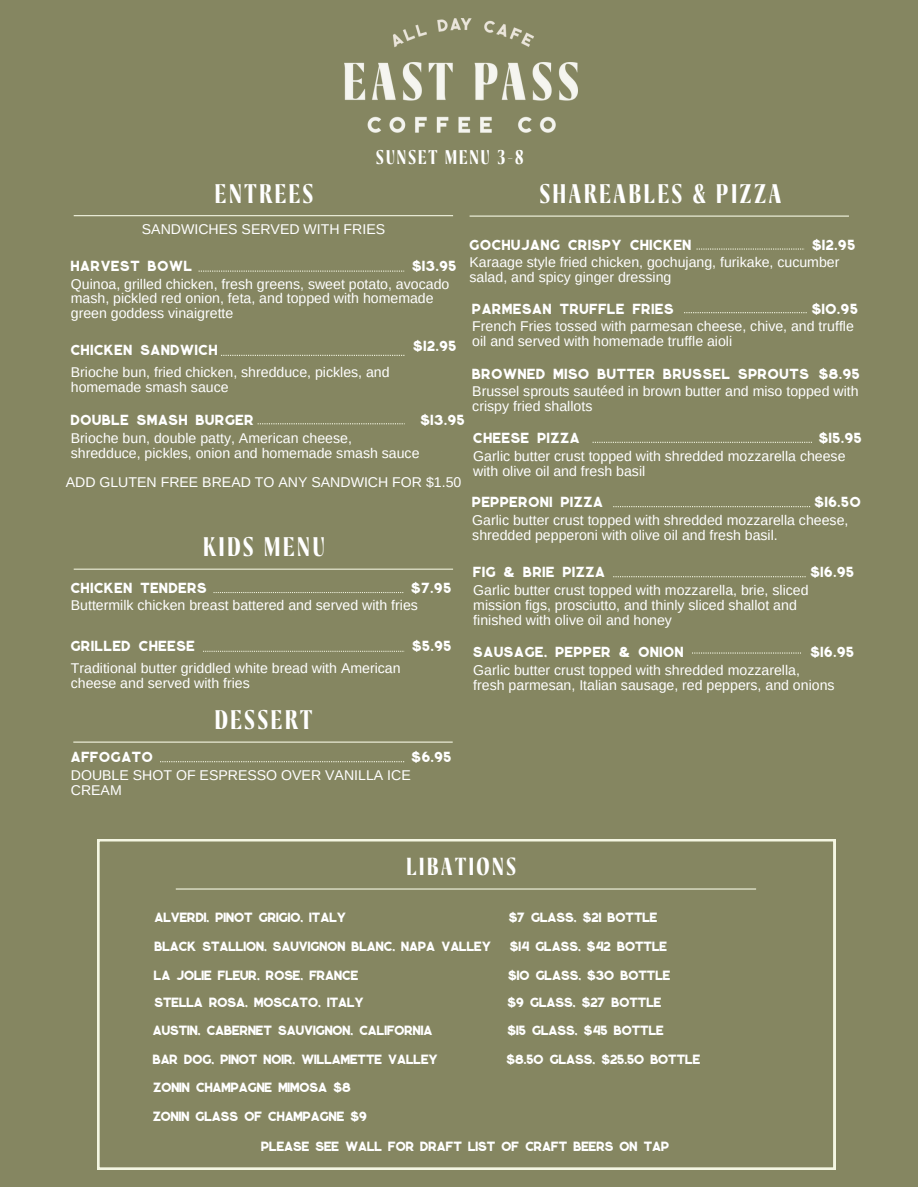
<style>
.page{position:relative;width:918px;height:1188px;background:#fff}
.page>*{position:absolute;margin:0;border:0;box-sizing:border-box;transform-origin:0 0}
.t1{font:600 26.85px "Kiester";letter-spacing:.105em;color:#fff}
.t2{font:600 24.6px "Kiester";letter-spacing:.105em;color:#fff}
.t3{font:600 19.8px "Kiester";letter-spacing:.105em;color:#fff}
.t4{font:16.95px "Momoco";letter-spacing:.045em;color:#fff}
.t5{font:15.6px "Momoco";color:#fff}
.t6{font:14.1px/14.9px "Arimo";color:#fff}
</style>
<div class="page">
<div style="left:0;top:0;width:918px;height:1186px;background:#858661"></div>
<hr style="left:74px;top:215px;width:379px;height:1px;background:#f4f6e2">
<hr style="left:470px;top:216px;width:379px;height:1px;background:#f4f6e2">
<svg style="left:97px;top:839px;width:738px;height:331px"></svg>
<hr style="left:176px;top:888px;width:580px;height:2px;background:#f4f6e2">
<svg style="left:613px;top:576px;width:193px;height:1px"></svg>
<svg style="left:697px;top:248px;width:107px;height:2px"></svg>
<svg style="left:593px;top:442px;width:219px;height:1px"></svg>
<svg style="left:221px;top:355px;width:183px;height:1px"></svg>
<svg style="left:258px;top:423px;width:147px;height:1px"></svg>
<svg style="left:199px;top:271px;width:205px;height:1px"></svg>
<hr style="left:73px;top:742px;width:380px;height:1px;background:#f4f6e2">
<svg style="left:160px;top:761px;width:244px;height:1px"></svg>
<img style="left:344px;top:18px;width:233px;height:115px">
<svg style="left:613px;top:506px;width:197px;height:1px"></svg>
<svg style="left:692px;top:652px;width:109px;height:2px"></svg>
<hr style="left:74px;top:569px;width:379px;height:1px;background:#f4f6e2">
<svg style="left:203px;top:651px;width:202px;height:1px"></svg>
<svg style="left:214px;top:592px;width:189px;height:1px"></svg>
<svg style="left:684px;top:312px;width:123px;height:1px"></svg>
<h6 class="t3" style="left:376px;top:148px;width:149px">SUNSET MENU 3-8</h6>
<h3 class="t1" style="left:215px;top:181px;width:100px">ENTREES</h3>
<h1 class="t1" style="left:540px;top:181px;width:243px">SHAREABLES &amp; PIZZA</h1>
<p class="t6" style="left:142px;top:222px;width:245px">SANDWICHES SERVED WITH FRIES</p>
<p class="t4" style="left:71px;top:259px;width:123px">HARVEST BOWL</p>
<p class="t4" style="left:412px;top:259px;width:46px">$13.95</p>
<h6 class="t6" style="left:71px;top:276px;width:380px">Quinoa, grilled chicken, fresh greens, sweet potato, avocado mash, pickled red onion, feta, and topped with homemade green goddess vinaigrette</h6>
<h1 class="t4" style="left:71px;top:343px;width:148px">CHICKEN SANDWICH</h1>
<h6 class="t4" style="left:413px;top:338px;width:45px">$12.95</h6>
<p class="t4" style="left:470px;top:237px;width:223px">GOCHUJANG CRISPY CHICKEN</p>
<h6 class="t4" style="left:812px;top:237px;width:45px">$12.95</h6>
<h6 class="t6" style="left:470px;top:255px;width:371px">Karaage style fried chicken, gochujang, furikake, cucumber salad, and spicy ginger dressing</h6>
<p class="t4" style="left:472px;top:301px;width:203px">PARMESAN TRUFFLE FRIES</p>
<h6 class="t4" style="left:812px;top:301px;width:48px">$10.95</h6>
<p class="t6" style="left:472px;top:319px;width:383px">French Fries tossed with parmesan cheese, chive, and truffle oil and served with homemade truffle aioli</p>
<h6 class="t6" style="left:71px;top:365px;width:320px">Brioche bun, fried chicken, shredduce, pickles, and homemade smash sauce</h6>
<p class="t4" style="left:71px;top:412px;width:184px">DOUBLE SMASH BURGER</p>
<p class="t4" style="left:420px;top:412px;width:46px">$13.95</p>
<h6 class="t6" style="left:71px;top:431px;width:350px">Brioche bun, double patty, American cheese, shredduce, pickles, onion and homemade smash sauce</h6>
<h6 class="t6" style="left:66px;top:475px;width:397px">ADD GLUTEN FREE BREAD TO ANY SANDWICH FOR $1.50</h6>
<p class="t1" style="left:204px;top:535px;width:123px">KIDS MENU</p>
<h4 class="t4" style="left:71px;top:580px;width:137px">CHICKEN TENDERS</h4>
<p class="t4" style="left:411px;top:580px;width:41px">$7.95</p>
<h1 class="t6" style="left:71px;top:598px;width:349px">Buttermilk chicken breast battered and served with fries</h1>
<p class="t4" style="left:71px;top:639px;width:125px">GRILLED CHEESE</p>
<h4 class="t4" style="left:412px;top:639px;width:41px">$5.95</h4>
<p class="t6" style="left:71px;top:661px;width:331px">Traditional butter griddled white bread with American cheese and served with fries</p>
<h6 class="t1" style="left:215px;top:707px;width:99px">DESSERT</h6>
<p class="t4" style="left:472px;top:366px;width:338px">BROWNED MISO BUTTER BRUSSEL SPROUTS</p>
<h6 class="t4" style="left:819px;top:366px;width:42px">$8.95</h6>
<h6 class="t6" style="left:472px;top:384px;width:388px">Brussel sprouts sautéed in brown butter and miso topped with crispy fried shallots</h6>
<h6 class="t4" style="left:473px;top:430px;width:108px">CHEESE PIZZA</h6>
<p class="t4" style="left:819px;top:430px;width:44px">$15.95</p>
<h6 class="t6" style="left:473px;top:449px;width:374px">Garlic butter crust topped with shredded mozzarella cheese with olive oil and fresh basil</h6>
<h6 class="t4" style="left:472px;top:494px;width:132px">PEPPERONI PIZZA</h6>
<h6 class="t4" style="left:815px;top:494px;width:48px">$16.50</h6>
<p class="t6" style="left:472px;top:513px;width:378px">Garlic butter crust topped with shredded mozzarella cheese, shredded pepperoni with olive oil and fresh basil.</p>
<p class="t4" style="left:473px;top:564px;width:133px">FIG &amp; BRIE PIZZA</p>
<p class="t4" style="left:810px;top:564px;width:45px">$16.95</p>
<p class="t6" style="left:473px;top:583px;width:337px">Garlic butter crust topped with mozzarella, brie, sliced mission figs, prosciutto, and thinly sliced shallot and finished with olive oil and honey</p>
<h1 class="t4" style="left:473px;top:644px;width:211px">SAUSAGE, PEPPER &amp; ONION</h1>
<p class="t4" style="left:810px;top:644px;width:45px">$16.95</p>
<h4 class="t6" style="left:473px;top:662px;width:363px">Garlic butter crust topped with shredded mozzarella, fresh parmesan, Italian sausage, red peppers, and onions</h4>
<h6 class="t4" style="left:71px;top:749px;width:83px">AFFOGATO</h6>
<p class="t4" style="left:412px;top:749px;width:41px">$6.95</p>
<p class="t6" style="left:71px;top:768px;width:341px">DOUBLE SHOT OF ESPRESSO OVER VANILLA ICE<br>CREAM</p>
<p class="t2" style="left:407px;top:856px;width:111px">LIBATIONS</p>
<h6 class="t5" style="left:154px;top:910px;width:193px">ALVERDI, PINOT GRIGIO, ITALY</h6>
<h6 class="t5" style="left:509px;top:910px;width:150px">$7 GLASS, $21 BOTTLE</h6>
<h6 class="t5" style="left:154px;top:940px;width:514px">BLACK STALLION, SAUVIGNON BLANC, NAPA VALLEY $14 GLASS, $42 BOTTLE</h6>
<p class="t5" style="left:154px;top:968px;width:206px">LA JOLIE FLEUR, ROSE, FRANCE</p>
<p class="t5" style="left:508px;top:968px;width:164px">$10 GLASS, $30 BOTTLE</p>
<h4 class="t5" style="left:154px;top:995px;width:211px">STELLA ROSA, MOSCATO, ITALY</h4>
<h4 class="t5" style="left:508px;top:995px;width:155px">$9 GLASS, $27 BOTTLE</h4>
<p class="t5" style="left:153px;top:1023px;width:281px">AUSTIN, CABERNET SAUVIGNON, CALIFORNIA</p>
<p class="t5" style="left:507px;top:1023px;width:158px">$15 GLASS, $45 BOTTLE</p>
<h6 class="t5" style="left:153px;top:1052px;width:287px">BAR DOG, PINOT NOIR, WILLAMETTE VALLEY</h6>
<h6 class="t5" style="left:507px;top:1052px;width:195px">$8.50 GLASS, $25.50 BOTTLE</h6>
<p class="t5" style="left:153px;top:1080px;width:199px">ZONIN CHAMPAGNE MIMOSA $8</p>
<p class="t5" style="left:153px;top:1109px;width:215px">ZONIN GLASS OF CHAMPAGNE $9</p>
<p class="t5" style="left:261px;top:1139px;width:409px">PLEASE SEE WALL FOR DRAFT LIST OF CRAFT BEERS ON TAP</p>
</div>
